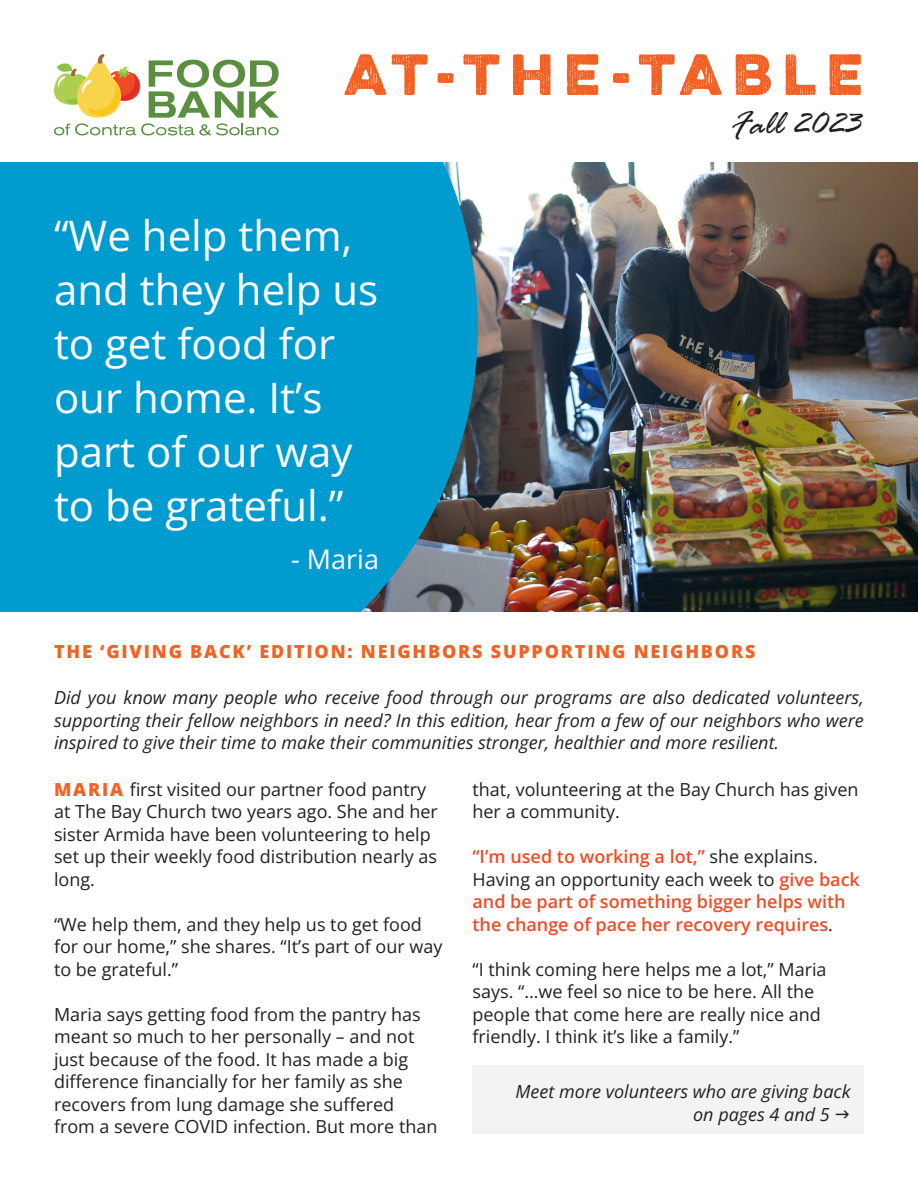
<style>
.page{position:relative;width:918px;height:1188px;background:#fff}
.page>*{position:absolute;margin:0;border:0;box-sizing:border-box;transform-origin:0 0}
.Banner_header{font:42px/54px "Open Sans";color:#fff}
.t1{font:italic 36px "Rage";color:#231f20}
.t2{font:italic 31.2px "Rage";color:#040503}
.Banner_header-2{font:27px "Open Sans";color:#fff}
.Body{font:18px/22.5px "Open Sans";color:#231f20}
.Body-2{font:italic 18px/22.5px "Open Sans";color:#231f20;text-align:justify}
.Body-3{font:600 18px/22.5px "Open Sans";color:#f04b26}
.t3{font:800 18px "Open Sans";letter-spacing:.1em;color:#f26223}
.s1{font-weight:800;color:#f26223}
.s2{font-weight:400;color:#231f20}
</style>
<div class="page">
<svg style="left:54px;top:54px;width:225px;height:81px"></svg>
<svg style="left:344px;top:54px;width:84px;height:41px"></svg>
<svg style="left:437px;top:73px;width:17px;height:10px"></svg>
<svg style="left:463px;top:54px;width:36px;height:41px"></svg>
<svg style="left:513px;top:54px;width:38px;height:41px"></svg>
<svg style="left:567px;top:54px;width:31px;height:41px"></svg>
<svg style="left:613px;top:73px;width:16px;height:10px"></svg>
<svg style="left:639px;top:54px;width:83px;height:41px"></svg>
<svg style="left:735px;top:54px;width:36px;height:41px"></svg>
<svg style="left:785px;top:54px;width:31px;height:41px"></svg>
<svg style="left:829px;top:54px;width:32px;height:41px"></svg>
<img style="left:478px;top:163px;width:440px;height:449px">
<div style="left:472px;top:1065px;width:392px;height:69px;background:#f3f3f3"></div>
<div style="left:0;top:163px;width:478px;height:449px;background:#009bcf"></div>
<p class="Banner_header" style="left:54px;top:207px;width:326px">“We help them, and they help us to get food for our home. It’s part of our way to be grateful.”</p>
<p class="Banner_header-2" style="left:291px;top:540px;width:89px">- Maria</p>
<p class="t2" style="left:696px;top:105px;width:164px">Summer 2023</p>
<p class="t1" style="left:731px;top:105px;width:131px">Fall 2023</p>
<p class="t3" style="left:54px;top:639px;width:703px">THE ‘GIVING BACK’ EDITION: NEIGHBORS SUPPORTING NEIGHBORS</p>
<p class="Body-2" style="left:54px;top:686px;width:811px">Did you know many people who receive food through our programs are also dedicated volunteers, supporting their fellow neighbors in need? In this edition, hear from a few of our neighbors who were inspired to give their time to make their communities stronger, healthier and more resilient.</p>
<p class="Body" style="left:54px;top:777px;width:385px"><span class="s1">MARIA</span> first visited our partner food pantry at The Bay Church two years ago. She and her sister Armida have been volunteering to help set up their weekly food distribution nearly as long.</p>
<p class="Body" style="left:54px;top:912px;width:390px">“We help them, and they help us to get food for our home,” she shares. “It’s part of our way to be grateful.”</p>
<p class="Body" style="left:54px;top:1002px;width:385px">Maria says getting food from the pantry has meant so much to her personally – and not just because of the food. It has made a big difference financially for her family as she recovers from lung damage she suffered from a severe COVID infection. But more than</p>
<p class="Body" style="left:472px;top:777px;width:388px">that, volunteering at the Bay Church has given her a community.</p>
<p class="Body-3" style="left:472px;top:845px;width:389px">“I’m used to working a lot,” <span class="s2">she explains.<br>Having an opportunity each week to</span> give back and be part of something bigger helps with the change of pace her recovery requires<span class="s2">.</span></p>
<p class="Body" style="left:472px;top:957px;width:356px">“I think coming here helps me a lot,” Maria says. “...we feel so nice to be here. All the people that come here are really nice and friendly. I think it’s like a family.”</p>
<p class="Body-2" style="left:516px;top:1080px;width:336px">Meet more volunteers who are giving back</p>
<p class="Body-2" style="left:693px;top:1102px;width:138px">on pages 4 and 5</p>
</div>
